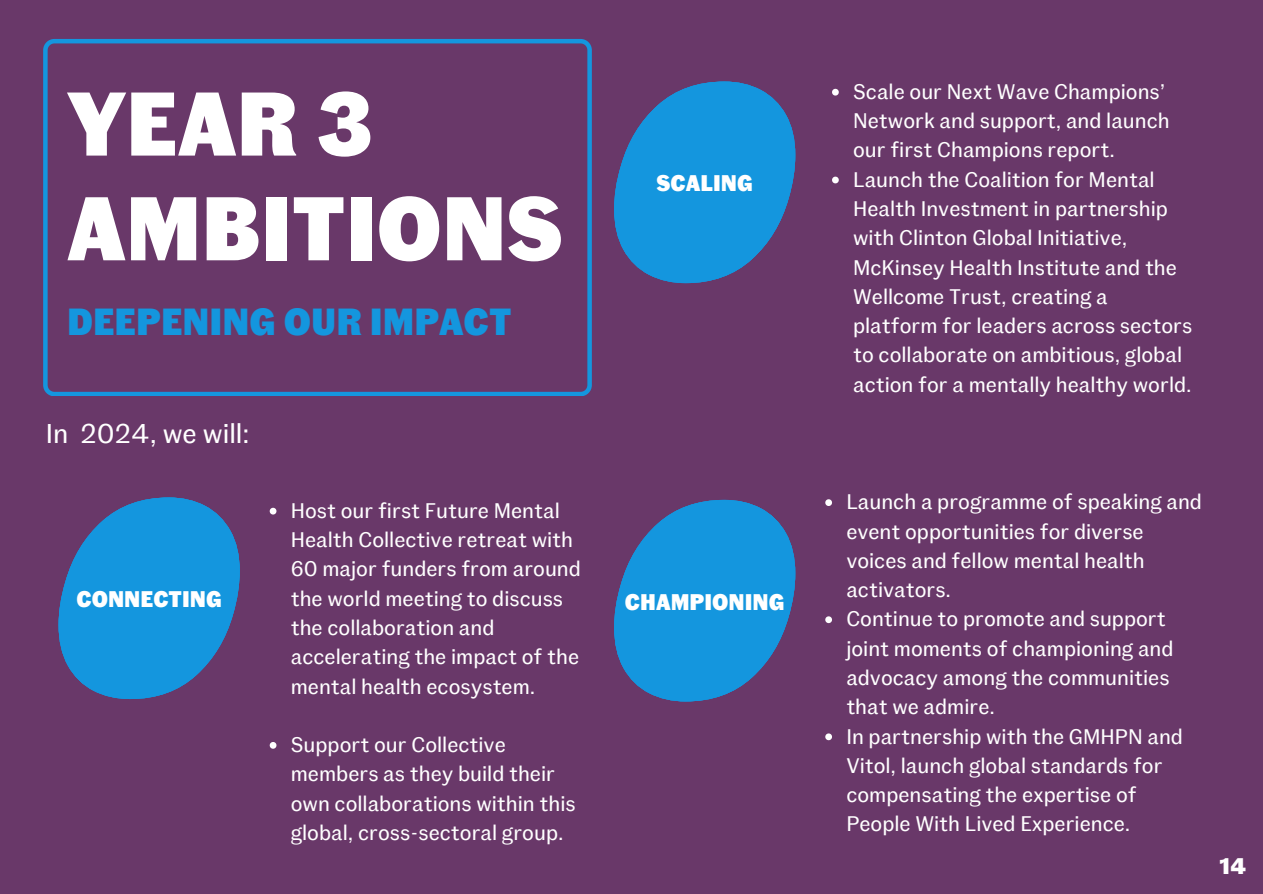
<style>
.page{position:relative;width:1263px;height:894px;background:#fff}
.page>*{position:absolute;margin:0;border:0;box-sizing:border-box;transform-origin:0 0}
.t1{font:900 90px/104.7px "Fann Grotesque";color:#fff}
.t2{font:900 37.5px "Fann Grotesque";color:#1496de}
.t3{font:27px "Fann Grotesque";color:#fff}
.t4{font:900 22.5px "Fann Grotesque";color:#fff}
.t5{font:21px/29.2px "Fann Grotesque";color:#fff}
</style>
<div class="page">
<div style="left:0;top:0;width:1263px;height:893px;background:#693869"></div>
<svg style="left:43px;top:39px;width:549px;height:357px"></svg>
<svg style="left:59px;top:497px;width:181px;height:201px"></svg>
<svg style="left:270px;top:507px;width:6px;height:7px"></svg>
<svg style="left:270px;top:742px;width:6px;height:6px"></svg>
<svg style="left:614px;top:82px;width:181px;height:201px"></svg>
<svg style="left:832px;top:89px;width:7px;height:6px"></svg>
<svg style="left:832px;top:176px;width:7px;height:7px"></svg>
<svg style="left:614px;top:499px;width:181px;height:202px"></svg>
<svg style="left:825px;top:499px;width:7px;height:7px"></svg>
<svg style="left:825px;top:616px;width:7px;height:7px"></svg>
<svg style="left:825px;top:733px;width:7px;height:7px"></svg>
<h1 class="t1" style="left:67px;top:67px;width:497px">YEAR 3<br>AMBITIONS</h1>
<h2 class="t2" style="left:67px;top:297px;width:446px">DEEPENING OUR IMPACT</h2>
<p class="t3" style="left:46px;top:416px;width:205px">In 2024, we will:</p>
<p class="t4" style="left:76px;top:584px;width:147px">CONNECTING</p>
<p class="t5" style="left:291px;top:494px;width:292px">Host our first Future Mental<br>Health Collective retreat with<br>60 major funders from around the world meeting to discuss the collaboration and accelerating the impact of the mental health ecosystem.</p>
<p class="t5" style="left:291px;top:728px;width:286px">Support our Collective members as they build their own collaborations within this global, cross-sectoral group.</p>
<p class="t4" style="left:656px;top:169px;width:98px">SCALING</p>
<p class="t4" style="left:625px;top:587px;width:161px">CHAMPIONING</p>
<p class="t5" style="left:853px;top:76px;width:341px">Scale our Next Wave Champions’<br>Network and support, and launch our first Champions report.<br>Launch the Coalition for Mental<br>Health Investment in partnership with Clinton Global Initiative,<br>McKinsey Health Institute and the<br>Wellcome Trust, creating a platform for leaders across sectors to collaborate on ambitious, global action for a mentally healthy world.</p>
<p class="t5" style="left:846px;top:486px;width:357px">Launch a programme of speaking and event opportunities for diverse voices and fellow mental health activators.<br>Continue to promote and support joint moments of championing and advocacy among the communities that we admire.<br>In partnership with the GMHPN and<br>Vitol, launch global standards for compensating the expertise of<br>People With Lived Experience.</p>
<p class="t4" style="left:1219px;top:851px;width:29px">14</p>
</div>
